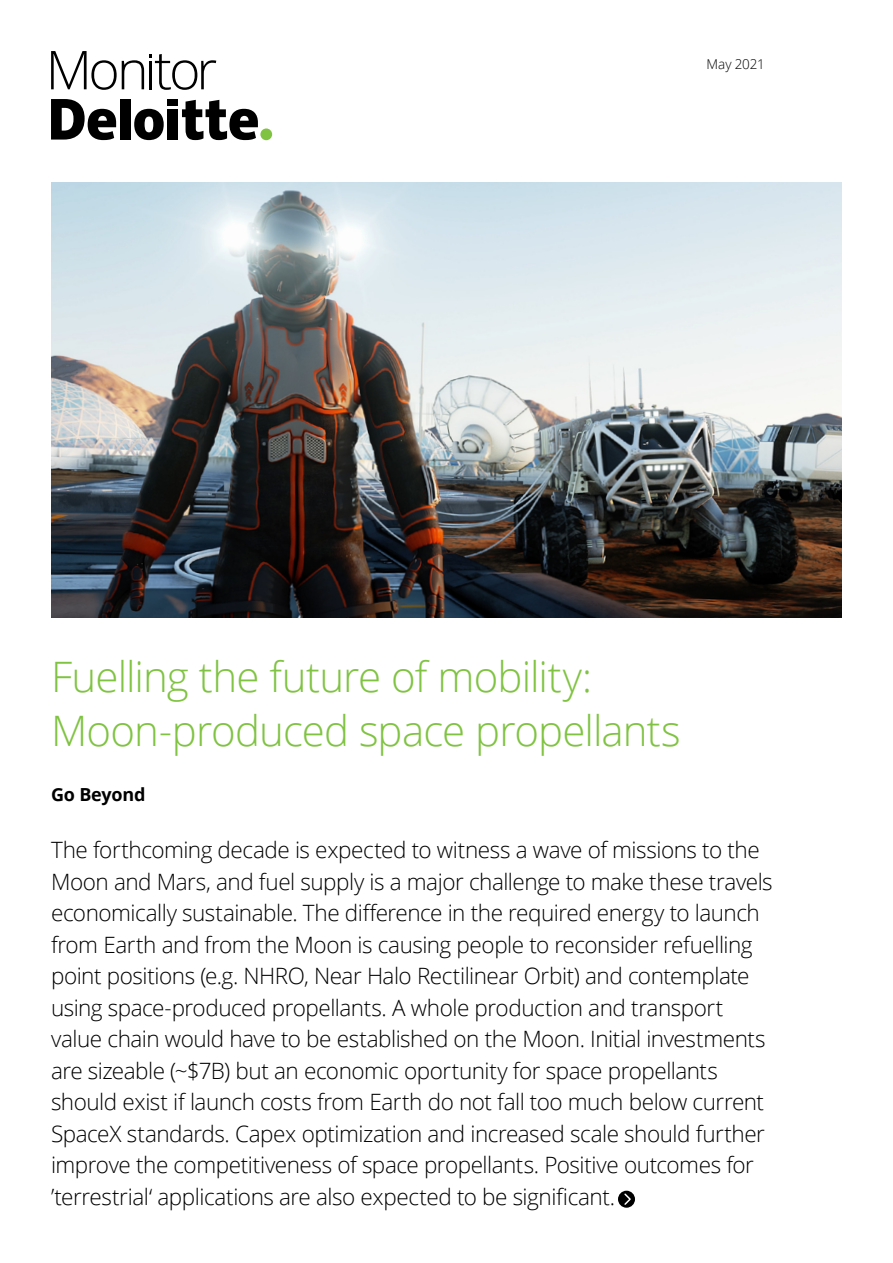
<style>
.page{position:relative;width:893px;height:1263px;background:#fff}
.page>*{position:absolute;margin:0;border:0;box-sizing:border-box;transform-origin:0 0}
.Cover_subheading_lig{font:300 42px/54px "Open Sans";letter-spacing:-.02em;color:#80c342}
.Small_heading_bold{font:300 22.5px/31.5px "Open Sans";letter-spacing:-.02em;color:#000}
.Cover_subtitle__2nd{font:700 18px "Open Sans";letter-spacing:-.01em;color:#000}
.Body_copy__8_5_12pt{font:300 13.5px "Open Sans";letter-spacing:-.015em;color:#000}
</style>
<div class="page">
<img style="left:51px;top:183px;width:791px;height:435px">
<div style="left:618px;top:1191px;width:17px;height:17px;background:#000;border-radius:50%"></div>
<svg style="left:624px;top:1192px;width:8px;height:14px"></svg>
<svg style="left:51px;top:51px;width:165px;height:39px"></svg>
<div style="left:260px;top:128px;width:12px;height:12px;background:#80c342;border-radius:50%"></div>
<div style="left:120px;top:99px;width:10px;height:41px;background:#000"></div>
<svg style="left:134px;top:109px;width:30px;height:31px"></svg>
<div style="left:168px;top:109px;width:10px;height:31px;background:#000"></div>
<div style="left:168px;top:99px;width:10px;height:7px;background:#000"></div>
<svg style="left:182px;top:100px;width:76px;height:40px"></svg>
<svg style="left:51px;top:99px;width:65px;height:41px"></svg>
<p class="Body_copy__8_5_12pt" style="left:707px;top:55px;width:60px">May 2021</p>
<p class="Cover_subheading_lig" style="left:51px;top:649px;width:631px">Fuelling the future of mobility:<br>Moon-produced space propellants</p>
<p class="Cover_subtitle__2nd" style="left:51px;top:782px;width:96px">Go Beyond</p>
<p class="Small_heading_bold" style="left:51px;top:834px;width:723px">The forthcoming decade is expected to witness a wave of missions to the Moon and Mars, and fuel supply is a major challenge to make these travels economically sustainable. The difference in the required energy to launch from Earth and from the Moon is causing people to reconsider refuelling point positions (e.g. NHRO, Near Halo Rectilinear Orbit) and contemplate using space-produced propellants. A whole production and transport value chain would have to be established on the Moon. Initial investments are sizeable (~$7B) but an economic oportunity for space propellants should exist if launch costs from Earth do not fall too much below current SpaceX standards. Capex optimization and increased scale should further improve the competitiveness of space propellants. Positive outcomes for ’terrestrial‘ applications are also expected to be significant.</p>
</div>
